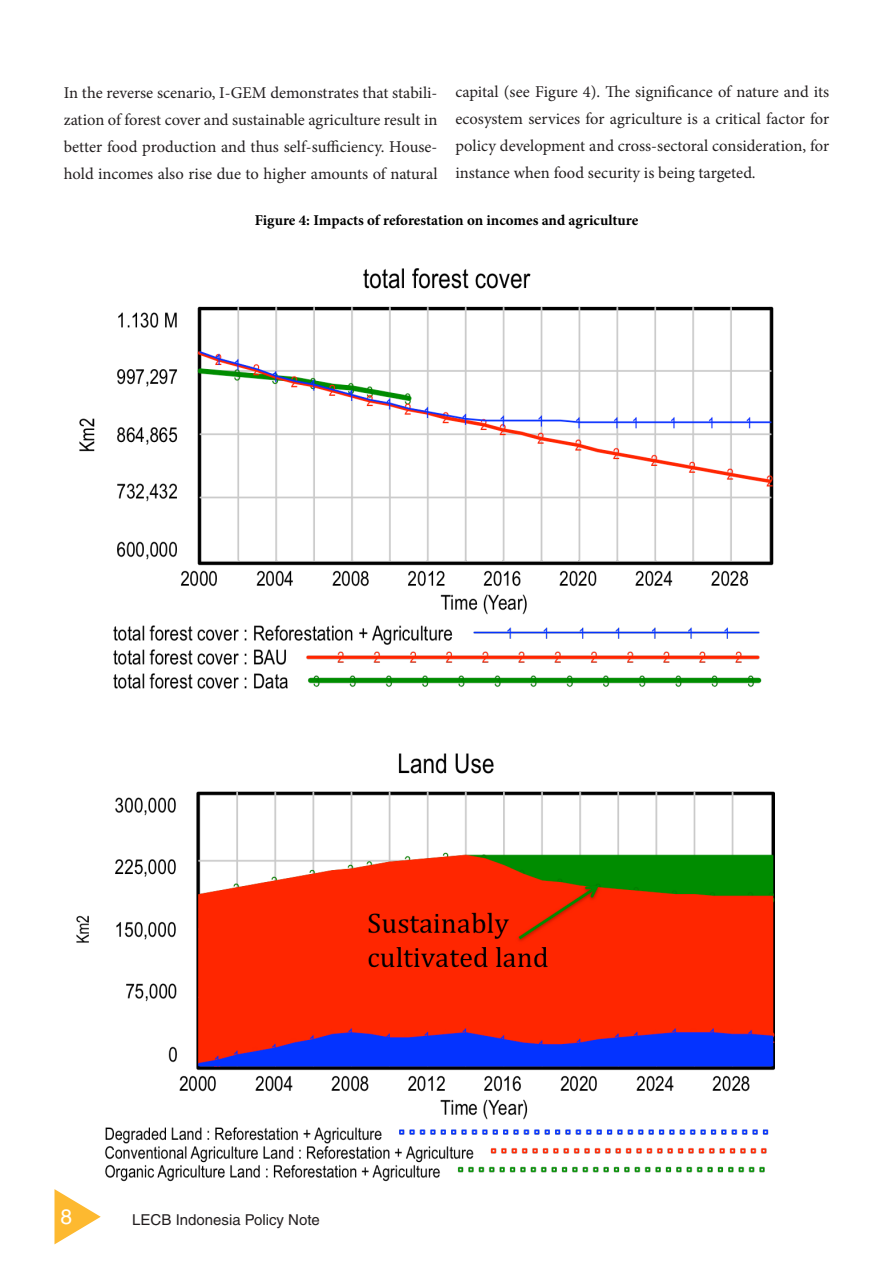
<style>
.page{position:relative;width:893px;height:1263px;background:#fff}
.page>*{position:absolute;margin:0;border:0;box-sizing:border-box;transform-origin:0 0}
.t1{font:21px "Helvetica";color:#fff}
.t2{font:16.5px/27px "Minion Pro";color:#231f20;text-align:justify}
.t3{font:700 15px "Minion Pro";color:#000}
.t4{font:15px "Helvetica";color:#231f20}
</style>
<div class="page">
<svg style="left:54px;top:1189px;width:47px;height:55px"></svg>
<img style="left:79px;top:268px;width:695px;height:421px">
<img style="left:71px;top:753px;width:704px;height:437px">
<p class="t2" style="left:455px;top:78px;width:375px">capital (see Figure 4). The significance of nature and its ecosystem services for agriculture is a critical factor for policy development and cross-sectoral consideration, for instance when food security is being targeted.</p>
<p class="t2" style="left:64px;top:79px;width:375px">In the reverse scenario, I-GEM demonstrates that stabili&shy;zation of forest cover and sustainable agriculture result in better food production and thus self-sufficiency. House&shy;hold incomes also rise due to higher amounts of natural</p>
<p class="t3" style="left:255px;top:210px;width:385px">Figure 4: Impacts of reforestation on incomes and agriculture</p>
<p class="t1" style="left:61px;top:1205px;width:13px">8</p>
<p class="t4" style="left:132px;top:1211px;width:189px">LECB Indonesia Policy Note</p>
</div>
